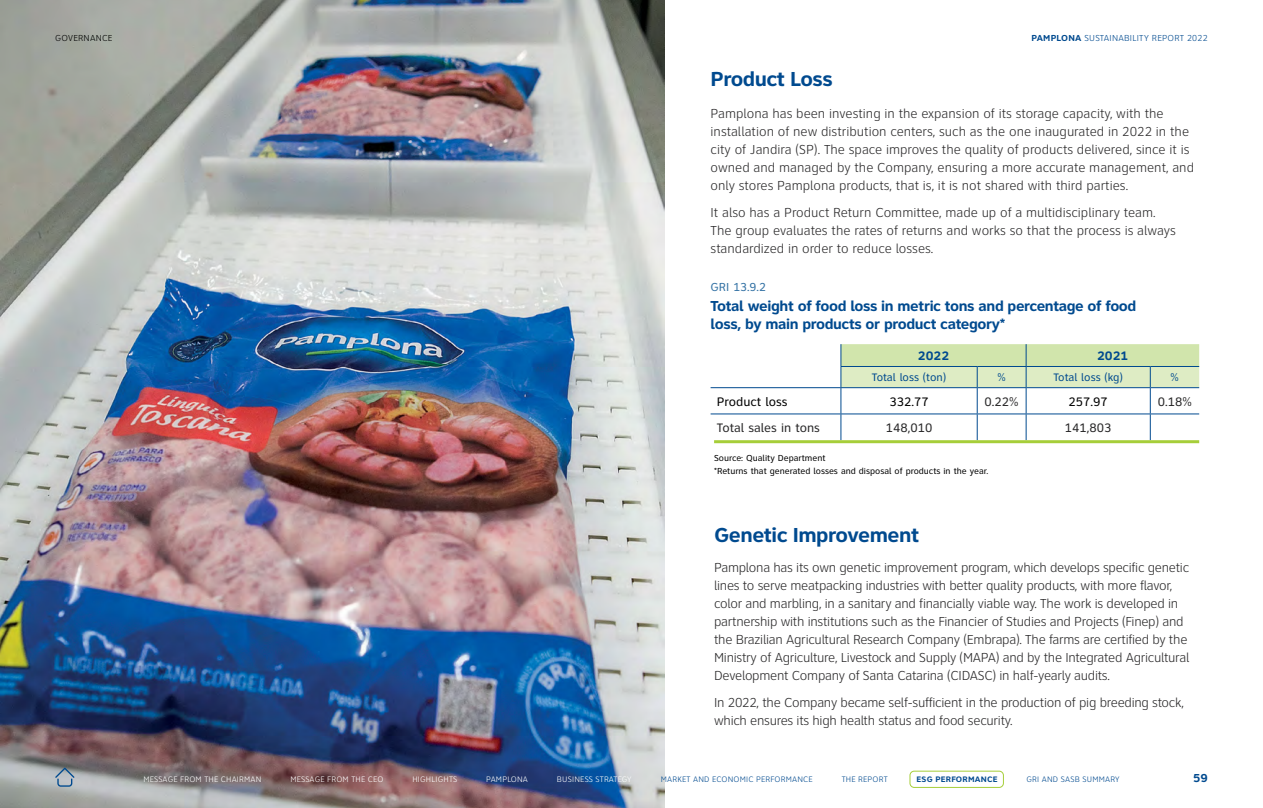
<style>
.page{position:relative;width:1263px;height:808px;background:#fff}
.page>*{position:absolute;margin:0;border:0;box-sizing:border-box;transform-origin:0 0}
.t1{font:700 21px "Clearview ATT";letter-spacing:-.025em;color:#004a8f}
.t2{font:700 15px/18px "Clearview ATT";letter-spacing:-.025em;color:#004a8f}
.t3{font:300 13.5px/18px "Clearview ATT";letter-spacing:-.02em;color:#292829}
.t4{font:300 13.5px/18px "Clearview ATT";color:#292829}
.t5{font:12.75px "Clearview ATT";color:#292829}
.t6{font:12.75px "Clearview ATT";color:#000}
.t7{font:700 12.75px "Clearview ATT";color:#004a8f}
.t8{font:12px "Clearview ATT";color:#3573a5}
.t9{font:700 12px "Clearview ATT";color:#004a8f}
.t10{font:11.25px "Clearview ATT";color:#004a8f}
.t11{font:9px/12.9px "Clearview ATT";color:#000}
.t12{font:300 9px "Clearview ATT";letter-spacing:.025em;color:#004a8f}
.t13{font:300 9px "Clearview ATT";letter-spacing:.025em;color:#000}
.t14{font:300 8.25px "Clearview ATT";letter-spacing:.025em;color:#fff}
.t15{font:300 8.25px "Clearview ATT";letter-spacing:.025em;color:#004a8f}
.t16{font:700 8.25px "Clearview ATT";letter-spacing:.025em;color:#004a8f}
.s1{font-weight:700}
</style>
<div class="page">
<hr style="left:711px;top:387px;width:130px;height:1px;background:#004a8f">
<hr style="left:711px;top:414px;width:130px;height:1px;background:#004a8f">
<svg style="left:840px;top:344px;width:359px;height:96px"></svg>
<hr style="left:714px;top:440px;width:485px;height:3px;background:#a6ce39">
<img style="left:0;top:0;width:664px;height:808px">
<svg style="left:55px;top:767px;width:19px;height:20px"></svg>
<div style="left:909px;top:771px;width:95px;height:17px;border:1px solid #a6ce39;border-radius:4px"></div>
<p class="t13" style="left:55px;top:33px;width:59px">GOVERNANCE</p>
<h1 class="t1" style="left:711px;top:67px;width:124px">Product Loss</h1>
<p class="t12" style="left:1031px;top:33px;width:178px"><span class="s1">PAMPLONA</span> SUSTAINABILITY REPORT 2022</p>
<p class="t4" style="left:711px;top:105px;width:485px">Pamplona has been investing in the expansion of its storage capacity, with the installation of new distribution centers, such as the one inaugurated in 2022 in the city of Jandira (SP). The space improves the quality of products delivered, since it is owned and managed by the Company, ensuring a more accurate management, and only stores Pamplona products, that is, it is not shared with third parties.</p>
<p class="t4" style="left:711px;top:204px;width:467px">It also has a Product Return Committee, made up of a multidisciplinary team.<br>The group evaluates the rates of returns and works so that the process is always standardized in order to reduce losses.</p>
<p class="t8" style="left:711px;top:280px;width:57px">GRI 13.9.2</p>
<p class="t2" style="left:711px;top:297px;width:427px">Total weight of food loss in metric tons and percentage of food loss, by main products or product category*</p>
<p class="t7" style="left:918px;top:348px;width:33px">2022</p>
<p class="t7" style="left:1097px;top:348px;width:33px">2021</p>
<p class="t10" style="left:872px;top:371px;width:76px">Total loss (ton)</p>
<p class="t10" style="left:997px;top:371px;width:10px">%</p>
<p class="t10" style="left:1053px;top:371px;width:71px">Total loss (kg)</p>
<p class="t10" style="left:1170px;top:371px;width:10px">%</p>
<p class="t6" style="left:717px;top:394px;width:72px">Product loss</p>
<p class="t6" style="left:889px;top:394px;width:41px">332.77</p>
<p class="t5" style="left:985px;top:394px;width:36px">0.22%</p>
<p class="t6" style="left:1068px;top:394px;width:41px">257.97</p>
<p class="t5" style="left:1158px;top:394px;width:36px">0.18%</p>
<p class="t5" style="left:717px;top:420px;width:105px">Total sales in tons</p>
<p class="t5" style="left:886px;top:420px;width:48px">148,010</p>
<p class="t5" style="left:1065px;top:420px;width:48px">141,803</p>
<p class="t11" style="left:714px;top:451px;width:276px">Source: Quality Department<br>*Returns that generated losses and disposal of products in the year.</p>
<h1 class="t1" style="left:714px;top:523px;width:207px">Genetic Improvement</h1>
<p class="t3" style="left:714px;top:559px;width:477px">Pamplona has its own genetic improvement program, which develops specific genetic lines to serve meatpacking industries with better quality products, with more flavor, color and marbling, in a sanitary and financially viable way. The work is developed in partnership with institutions such as the Financier of Studies and Projects (Finep) and the Brazilian Agricultural Research Company (Embrapa). The farms are certified by the Ministry of Agriculture, Livestock and Supply (MAPA) and by the Integrated Agricultural Development Company of Santa Catarina (CIDASC) in half-yearly audits.</p>
<p class="t3" style="left:714px;top:694px;width:471px">In 2022, the Company became self-sufficient in the production of pig breeding stock, which ensures its high health status and food security.</p>
<p class="t14" style="left:143px;top:775px;width:120px">MESSAGE FROM THE CHAIRMAN</p>
<p class="t14" style="left:290px;top:775px;width:95px">MESSAGE FROM THE CEO</p>
<p class="t14" style="left:412px;top:775px;width:46px">HIGHLIGHTS</p>
<p class="t14" style="left:486px;top:775px;width:43px">PAMPLONA</p>
<p class="t14" style="left:557px;top:775px;width:76px">BUSINESS STRATEGY</p>
<p class="t15" style="left:661px;top:775px;width:153px">MARKET AND ECONOMIC PERFORMANCE</p>
<p class="t15" style="left:842px;top:775px;width:48px">THE REPORT</p>
<p class="t16" style="left:916px;top:774px;width:82px">ESG PERFORMANCE</p>
<p class="t15" style="left:1026px;top:775px;width:95px">GRI AND SASB SUMMARY</p>
<p class="t9" style="left:1193px;top:771px;width:16px">59</p>
</div>
